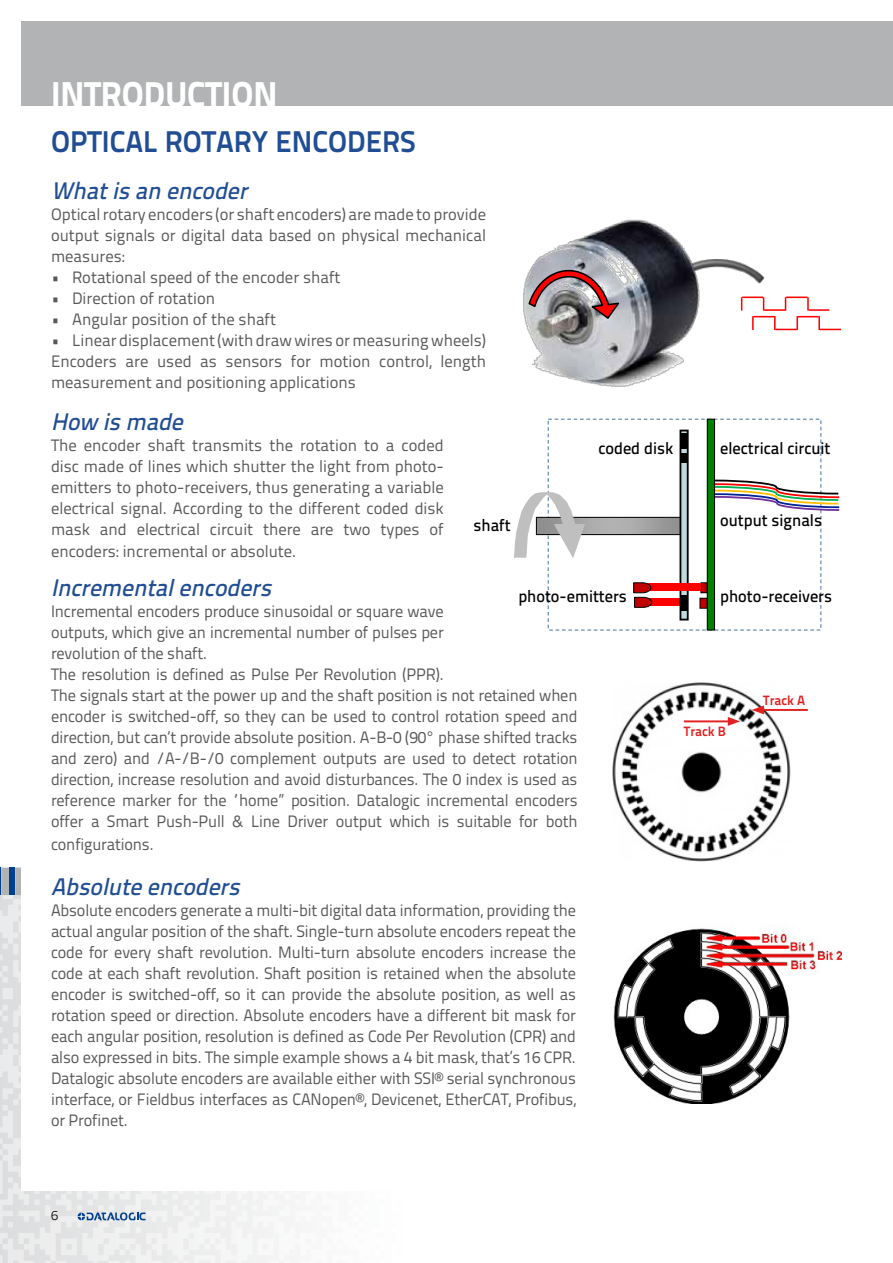
<style>
.page{position:relative;width:893px;height:1263px;background:#fff}
.page>*{position:absolute;margin:0;border:0;box-sizing:border-box;transform-origin:0 0}
.t1{font:800 36px "Titillium Text 22 L";color:#fff;scale:.95 1}
.t2{font:700 30px "Titillium Text 22 L";color:#204d94}
.t3{font:italic 500 24px "Titillium Text L";color:#204d94}
.t4{font:500 16.65px "Titillium Text 22 L";color:#000}
.t5{font:16.5px/21px "Titillium Text 22 L";letter-spacing:-.01em;color:#58585a;text-align:justify}
.t6{font:700 13.5px "Titillium Text 22 L";color:#e32120}
.t7{font:300 13.5px "Titillium Text 22 L";color:#000}
</style>
<div class="page">
<div style="left:0;top:895px;width:401px;height:368px;background:linear-gradient(to right,#e2e3e4,#fefefe)"></div>
<svg style="left:0;top:895px;width:21px;height:115px;background:#e2e3e4"></svg>
<div style="left:21px;top:21px;width:872px;height:85px;background:#b1b3b4"></div>
<svg style="left:78px;top:1212px;width:67px;height:8px"></svg>
<svg style="left:0;top:867px;width:21px;height:28px"></svg>
<div style="left:21px;top:106px;width:872px;height:1085px;background:#fff"></div>
<div style="left:650px;top:599px;width:34px;height:7px;background:#f00"></div>
<img style="left:613px;top:928px;width:229px;height:175px">
<img style="left:612px;top:682px;width:179px;height:179px">
<hr style="left:684px;top:720px;width:47px;height:2px;background:#e32120">
<svg style="left:728px;top:717px;width:12px;height:9px"></svg>
<hr style="left:760px;top:709px;width:48px;height:2px;background:#e32120">
<svg style="left:752px;top:705px;width:12px;height:9px"></svg>
<div style="left:701px;top:583px;width:6px;height:10px;background:#c00000"></div>
<div style="left:700px;top:598px;width:7px;height:10px;background:#c00000"></div>
<div style="left:699px;top:598px;width:9px;height:11px;border:1px solid #000"></div>
<svg style="left:715px;top:479px;width:124px;height:33px"></svg>
<div style="left:707px;top:419px;width:7px;height:211px;background:#008000"></div>
<div style="left:707px;top:419px;width:8px;height:211px;border:1px solid #000"></div>
<svg style="left:586px;top:519px;width:93px;height:14px"></svg>
<div style="left:536px;top:517px;width:152px;height:18px;border:1px solid #000"></div>
<svg style="left:514px;top:492px;width:72px;height:67px"></svg>
<div style="left:680px;top:430px;width:8px;height:190px;background:#bddadf"></div>
<div style="left:679px;top:430px;width:10px;height:190px;border:2px solid #000"></div>
<div style="left:646px;top:583px;width:54px;height:7px;background:#f00"></div>
<svg style="left:633px;top:582px;width:20px;height:26px"></svg>
<div style="left:680px;top:595px;width:8px;height:15px;background:#000"></div>
<div style="left:680px;top:453px;width:8px;height:10px;background:#000"></div>
<div style="left:680px;top:433px;width:8px;height:15px;background:#000"></div>
<svg style="left:741px;top:297px;width:100px;height:33px"></svg>
<hr style="left:808px;top:309px;width:21px;height:2px;background:#f00">
<img style="left:710px;top:259px;width:55px;height:24px">
<img style="left:523px;top:219px;width:187px;height:168px">
<svg style="left:527px;top:264px;width:95px;height:56px;background:#a68b8f"></svg>
<h1 class="t1" style="left:51px;top:66px;width:235px">INTRODUCTION</h1>
<h2 class="t2" style="left:51px;top:119px;width:366px">OPTICAL ROTARY ENCODERS</h2>
<h3 class="t3" style="left:51px;top:172px;width:198px">What is an encoder</h3>
<p class="t5" style="left:51px;top:203px;width:437px">Optical rotary encoders (or shaft encoders) are made to provide output signals or digital data based on physical mechanical measures:</p>
<p class="t5" style="left:51px;top:266px;width:291px">• Rotational speed of the encoder shaft</p>
<p class="t5" style="left:51px;top:287px;width:166px">• Direction of rotation</p>
<p class="t5" style="left:51px;top:308px;width:227px">• Angular position of the shaft</p>
<p class="t5" style="left:51px;top:329px;width:437px">• Linear displacement (with draw wires or measuring wheels)<br>Encoders are used as sensors for motion control, length measurement and positioning applications</p>
<h3 class="t3" style="left:51px;top:403px;width:133px">How is made</h3>
<p class="t5" style="left:51px;top:434px;width:394px">The encoder shaft transmits the rotation to a coded disc made of lines which shutter the light from photo&shy;emitters to photo-receivers, thus generating a variable electrical signal. According to the different coded disk mask and electrical circuit there are two types of encoders: incremental or absolute.</p>
<h3 class="t3" style="left:51px;top:569px;width:222px">Incremental encoders</h3>
<p class="t5" style="left:51px;top:600px;width:528px;text-align:left">Incremental encoders produce sinusoidal or square wave<br>outputs, which give an incremental number of pulses per<br>revolution of the shaft.<br>The resolution is defined as Pulse Per Revolution (PPR).<br>The signals start at the power up and the shaft position is not retained when encoder is switched-off, so they can be used to control rotation speed and direction, but can‘t provide absolute position. A-B-0 (90° phase shifted tracks and zero) and /A-/B-/0 complement outputs are used to detect rotation direction, increase resolution and avoid disturbances. The 0 index is used as reference marker for the “home” position. Datalogic incremental encoders offer a Smart Push-Pull &amp; Line Driver output which is suitable for both</p>
<p class="t5" style="left:51px;top:832px;width:104px">configurations.</p>
<h3 class="t3" style="left:51px;top:868px;width:190px">Absolute encoders</h3>
<p class="t5" style="left:51px;top:898px;width:527px">Absolute encoders generate a multi-bit digital data information, providing the actual angular position of the shaft. Single-turn absolute encoders repeat the code for every shaft revolution. M ulti-turn absolute encoders increase the code at each shaft revolution. Shaft position is retained when the absolute encoder is switched-off, so it can provide the absolute position, as well as rotation speed or direction. Absolute encoders have a different bit mask for each angular position, resolution is defined as Code Per Revolution (CPR) and also expressed in bits. The simple example shows a 4 bit mask, that’s 16 CPR.<br>Datalogic absolute encoders are available either with SSI® serial synchronous interface, or Fieldbus interfaces as CAN open®, Devicenet, EtherCAT, Profibus, or Profinet.</p>
<p class="t4" style="left:598px;top:435px;width:76px">coded disk</p>
<p class="t4" style="left:720px;top:435px;width:112px">electrical circuit</p>
<p class="t4" style="left:720px;top:507px;width:103px">output signals</p>
<p class="t4" style="left:473px;top:512px;width:39px">shaft</p>
<p class="t4" style="left:518px;top:584px;width:110px">photo-emitters</p>
<p class="t4" style="left:720px;top:584px;width:114px">photo-receivers</p>
<p class="t6" style="left:763px;top:690px;width:43px">Track A</p>
<p class="t6" style="left:684px;top:721px;width:43px">Track B</p>
<p class="t7" style="left:51px;top:1205px;width:9px">6</p>
</div>
